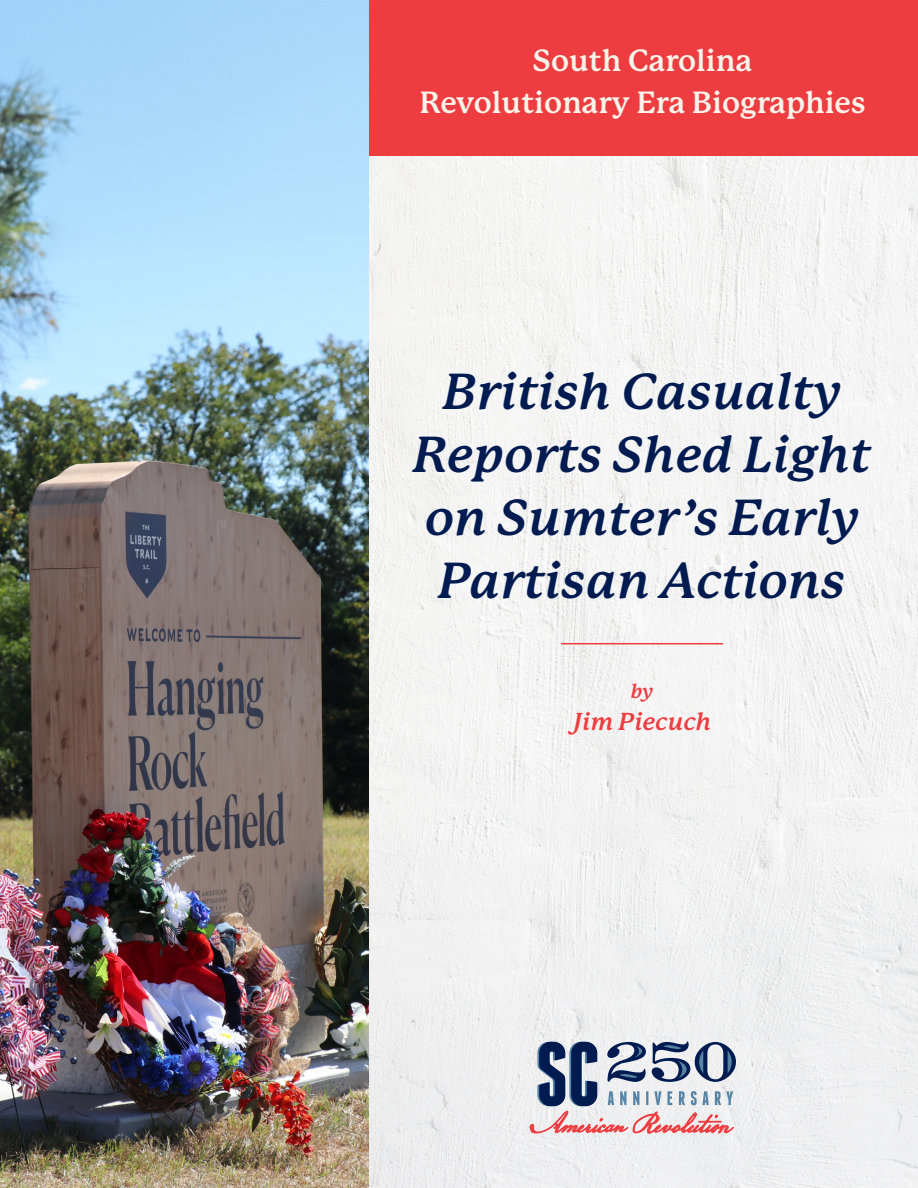
<style>
.page{position:relative;width:918px;height:1188px;background:#fff}
.page>*{position:absolute;margin:0;border:0;box-sizing:border-box;transform-origin:0 0}
.Body_copy{font:italic 700 49.5px/63px "P22 Mackinac Pro";letter-spacing:.01em;color:#001b50;text-align:center}
.t1{font:700 30px/42px "P22 Mackinac Pro";color:#f9f3ea;text-align:center}
.Body_copy-2{font:italic 700 24px "P22 Mackinac Pro";letter-spacing:.01em;color:#ee3d41}
.Body_copy-3{font:italic 700 19.5px "P22 Mackinac Pro";color:#ee3d41}
</style>
<div class="page">
<img style="left:368px;top:156px;width:550px;height:1032px">
<div style="left:316px;top:0;width:602px;height:156px;background:#ee3d41"></div>
<svg style="left:530px;top:1041px;width:207px;height:95px"></svg>
<hr style="left:561px;top:643px;width:162px;height:1px;background:#ee3d41">
<img style="left:0;top:0;width:368px;height:1188px">
<p class="t1" style="left:420px;top:40px;width:447px">South Carolina<br>Revolutionary Era Biographies</p>
<p class="Body_copy" style="left:413px;top:361px;width:459px">British Casualty<br>Reports Shed Light on Sumter’s Early<br>Partisan Actions</p>
<p class="Body_copy-3" style="left:631px;top:680px;width:24px">by</p>
<p class="Body_copy-2" style="left:573px;top:707px;width:140px">Jim Piecuch</p>
</div>
